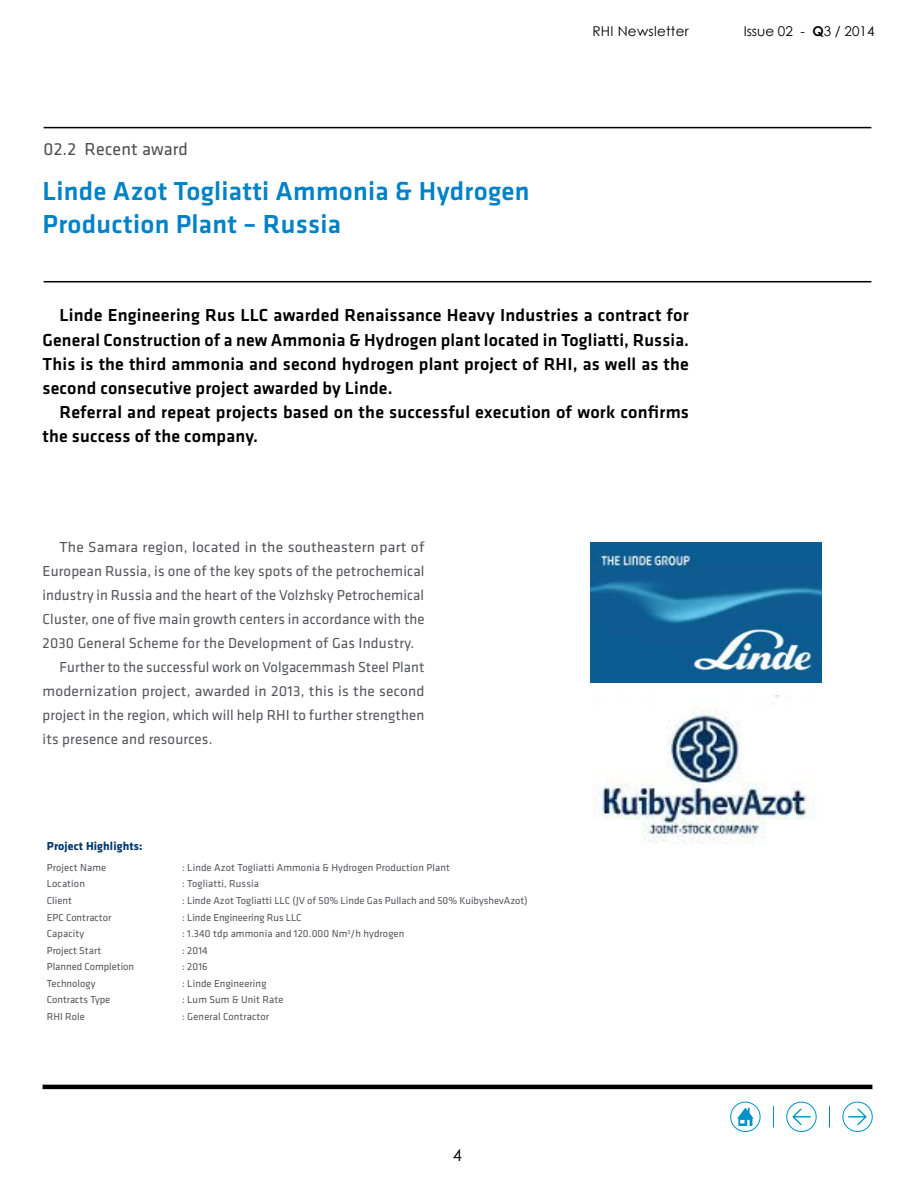
<style>
.page{position:relative;width:915px;height:1191px;background:#fff}
.page>*{position:absolute;margin:0;border:0;box-sizing:border-box;transform-origin:0 0}
.t1{font:500 27px/32.4px "Klavika";letter-spacing:.01em;color:#0082c6}
.t2{font:500 18px/24px "Klavika";letter-spacing:.01em;color:#000;text-align:justify}
.t3{font:18px "Klavika";letter-spacing:.01em;color:#4d4d4f}
.t4{font:16.5px "Century Gothic";color:#000}
.t5{font:15px "Klavika";letter-spacing:.01em;color:#55565a}
.t6{font:13.5px "Century Gothic";color:#000}
.t7{font:13.5px "Century Gothic";letter-spacing:.02em;color:#000}
.t8{font:700 12px "Klavika";letter-spacing:.01em;color:#00386c}
.t9{font:10.5px "Klavika";letter-spacing:.01em;color:#55565a}
.s1{font-weight:700}
</style>
<div class="page">
<div style="left:43px;top:1084px;width:829px;height:5px;background:#000"></div>
<hr style="left:44px;top:281px;width:827px;height:1px;background:#000">
<hr style="left:44px;top:127px;width:827px;height:1px;background:#000">
<svg style="left:848px;top:1108px;width:18px;height:16px"></svg>
<div style="left:842px;top:1102px;width:30px;height:29px;border:1px solid #0092c8;border-radius:50%"></div>
<svg style="left:792px;top:1108px;width:18px;height:16px"></svg>
<div style="left:786px;top:1102px;width:30px;height:29px;border:1px solid #0092c8;border-radius:50%"></div>
<div style="left:730px;top:1102px;width:30px;height:29px;border:1px solid #0092c8;border-radius:50%"></div>
<svg style="left:737px;top:1107px;width:16px;height:19px"></svg>
<svg style="left:772px;top:1106px;width:1px;height:21px"></svg>
<img style="left:594px;top:695px;width:222px;height:149px">
<img style="left:590px;top:542px;width:231px;height:140px">
<p class="t3" style="left:44px;top:139px;width:146px">02.2 Recent award</p>
<h1 class="t1" style="left:43px;top:176px;width:488px">Linde Azot Togliatti Ammonia &amp; Hydrogen<br>Production Plant – Russia</h1>
<p class="t7" style="left:592px;top:21px;width:98px">RHI Newsletter</p>
<p class="t6" style="left:743px;top:21px;width:132px">Issue 02 - <span class="s1">Q</span>3 / 2014</p>
<p class="t2" style="left:43px;top:304px;width:648px;text-indent:17px">Linde Engineering Rus LLC awarded Renaissance Heavy Industries a contract for General Construction of a new Ammonia &amp; Hydrogen plant located in Togliatti, Russia.<br>This is the third ammonia and second hydrogen plant project of RHI, as well as the second consecutive project awarded by Linde.</p>
<p class="t2" style="left:43px;top:400px;width:647px;text-indent:17px">Referral and repeat projects based on the successful execution of work confirms the success of the company.</p>
<p class="t5" style="left:60px;top:539px;width:366px">The Samara region, located in the southeastern part of</p>
<p class="t5" style="left:43px;top:563px;width:383px">European Russia, is one of the key spots of the petrochemical</p>
<p class="t5" style="left:43px;top:587px;width:383px">industry in Russia and the heart of the Volzhsky Petrochemical</p>
<p class="t5" style="left:43px;top:611px;width:383px">Cluster, one of five main growth centers in accordance with the</p>
<p class="t5" style="left:43px;top:635px;width:373px">2030 General Scheme for the Development of Gas Industry.</p>
<p class="t5" style="left:60px;top:659px;width:366px">Further to the successful work on Volgacemmash Steel Plant</p>
<p class="t5" style="left:43px;top:683px;width:383px">modernization project, awarded in 2013, this is the second</p>
<p class="t5" style="left:43px;top:707px;width:383px">project in the region, which will help RHI to further strengthen</p>
<p class="t5" style="left:43px;top:731px;width:171px">its presence and resources.</p>
<p class="t8" style="left:47px;top:839px;width:97px">Project Highlights:</p>
<p class="t9" style="left:47px;top:861px;width:61px">Project Name</p>
<p class="t9" style="left:182px;top:861px;width:269px">: Linde Azot Togliatti Ammonia &amp; Hydrogen Production Plant</p>
<p class="t9" style="left:47px;top:878px;width:40px">Location</p>
<p class="t9" style="left:182px;top:878px;width:78px">: Togliatti, Russia</p>
<p class="t9" style="left:47px;top:894px;width:27px">Client</p>
<p class="t9" style="left:182px;top:894px;width:347px">: Linde Azot Togliatti LLC (JV of 50% Linde Gas Pullach and 50% KuibyshevAzot)</p>
<p class="t9" style="left:47px;top:911px;width:66px">EPC Contractor</p>
<p class="t9" style="left:182px;top:911px;width:121px">: Linde Engineering Rus LLC</p>
<p class="t9" style="left:47px;top:928px;width:39px">Capacity</p>
<p class="t9" style="left:182px;top:928px;width:224px">: 1.340 tdp ammonia and 120.000 Nm<sup>3</sup>/h hydrogen</p>
<p class="t9" style="left:47px;top:944px;width:56px">Project Start</p>
<p class="t9" style="left:182px;top:944px;width:27px">: 2014</p>
<p class="t9" style="left:47px;top:961px;width:89px">Planned Completion</p>
<p class="t9" style="left:182px;top:961px;width:27px">: 2016</p>
<p class="t9" style="left:47px;top:977px;width:50px">Technology</p>
<p class="t9" style="left:182px;top:977px;width:86px">: Linde Engineering</p>
<p class="t9" style="left:47px;top:994px;width:65px">Contracts Type</p>
<p class="t9" style="left:182px;top:994px;width:103px">: Lum Sum &amp; Unit Rate</p>
<p class="t9" style="left:47px;top:1010px;width:39px">RHI Role</p>
<p class="t9" style="left:182px;top:1010px;width:88px">: General Contractor</p>
<p class="t4" style="left:453px;top:1143px;width:11px">4</p>
</div>
